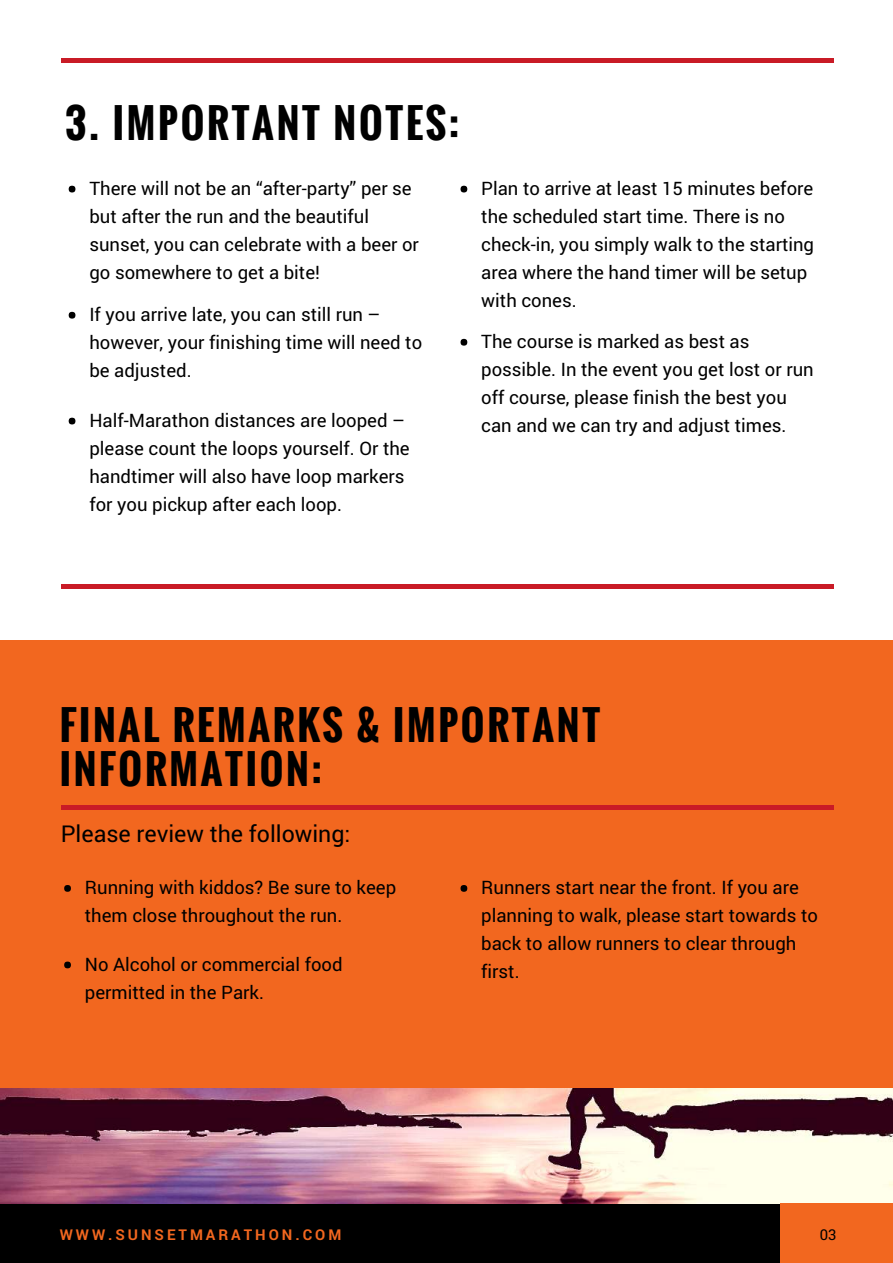
<style>
.page{position:relative;width:893px;height:1263px;background:#fff}
.page>*{position:absolute;margin:0;border:0;box-sizing:border-box;transform-origin:0 0}
.t1{font:700 39.75px/44px "Oswald";letter-spacing:.07em;color:#000}
.t2{font:23.25px "Roboto";color:#000}
.t3{font:18.6px/28.2px "Roboto";color:#000}
.t4{font:700 14.85px "Roboto";letter-spacing:.2em;color:#f2671f}
.t5{font:14.85px "Roboto";color:#000}
</style>
<div class="page">
<img style="left:0;top:1088px;width:893px;height:116px">
<div style="left:0;top:1204px;width:893px;height:59px;background:#000"></div>
<div style="left:780px;top:1204px;width:113px;height:59px;background:#f2671f"></div>
<div style="left:0;top:641px;width:893px;height:447px;background:#f2671f"></div>
<hr style="left:61px;top:59px;width:773px;height:4px;background:#c91b26">
<svg style="left:69px;top:186px;width:6px;height:6px"></svg>
<div style="left:61px;top:584px;width:773px;height:5px;background:#c91b26"></div>
<svg style="left:461px;top:186px;width:6px;height:6px"></svg>
<div style="left:69px;top:312px;width:6px;height:7px;background:#000;border-radius:50%"></div>
<div style="left:461px;top:339px;width:6px;height:7px;background:#000;border-radius:50%"></div>
<svg style="left:69px;top:418px;width:6px;height:6px"></svg>
<div style="left:64px;top:885px;width:7px;height:7px;background:#000;border-radius:50%"></div>
<div style="left:64px;top:961px;width:7px;height:7px;background:#000;border-radius:50%"></div>
<div style="left:461px;top:885px;width:6px;height:7px;background:#000;border-radius:50%"></div>
<div style="left:61px;top:805px;width:773px;height:5px;background:#c91b26"></div>
<h1 class="t1" style="left:65px;top:100px;width:395px">3. IMPORTANT NOTES:</h1>
<p class="t3" style="left:89px;top:173px;width:331px">There will not be an “after-party” per se but after the run and the beautiful sunset, you can celebrate with a beer or go somewhere to get a bite!</p>
<p class="t3" style="left:89px;top:299px;width:334px">If you arrive late, you can still run – however, your finishing time will need to be adjusted.</p>
<p class="t3" style="left:481px;top:173px;width:334px">Plan to arrive at least 15 minutes before the scheduled start time. There is no check-in, you simply walk to the starting area where the hand timer will be setup with cones.</p>
<p class="t3" style="left:481px;top:327px;width:334px">The course is marked as best as possible. In the event you get lost or run off course, please finish the best you</p>
<p class="t3" style="left:89px;top:405px;width:317px">Half-Marathon distances are looped –</p>
<p class="t3" style="left:481px;top:411px;width:307px">can and we can try and adjust times.</p>
<p class="t3" style="left:89px;top:433px;width:322px">please count the loops yourself. Or the handtimer will also have loop markers for you pickup after each loop.</p>
<h1 class="t1" style="left:60px;top:702px;width:542px">FINAL REMARKS &amp; IMPORTANT<br>INFORMATION:</h1>
<p class="t2" style="left:61px;top:817px;width:291px">Please review the following:</p>
<p class="t3" style="left:85px;top:873px;width:313px">Running with kiddos? Be sure to keep them close throughout the run.</p>
<p class="t3" style="left:85px;top:949px;width:259px">No Alcohol or commercial food permitted in the Park.</p>
<p class="t3" style="left:481px;top:873px;width:338px">Runners start near the front. If you are planning to walk, please start towards to back to allow runners to clear through first.</p>
<p class="t4" style="left:60px;top:1224px;width:283px">WWW.SUNSETMARATHON.COM</p>
<p class="t5" style="left:820px;top:1224px;width:18px">03</p>
</div>
